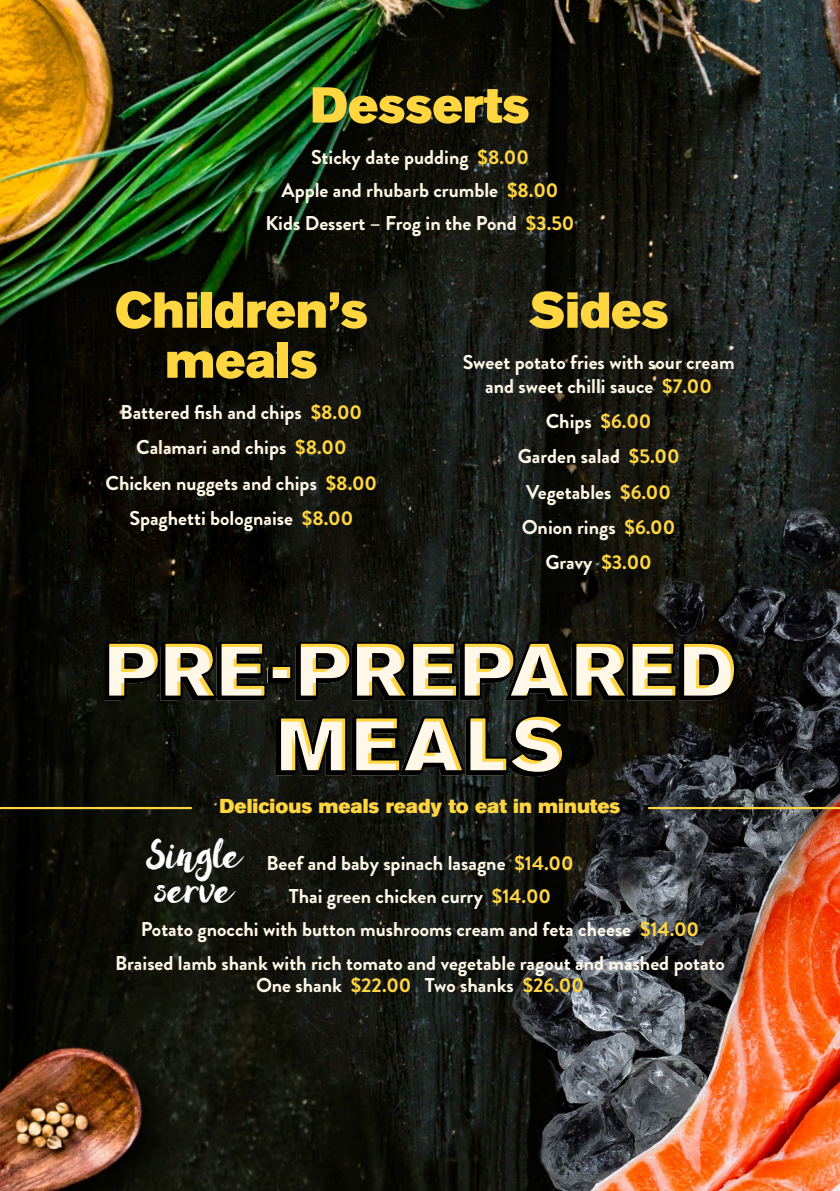
<style>
.page{position:relative;width:840px;height:1191px;background:#fff}
.page>*{position:absolute;margin:0;border:0;box-sizing:border-box;transform-origin:0 0}
.t1{font:50px/50px "Akzidenz Grotesk BE Super";color:#ffd540;text-align:center}
.t2{font:40.8px/34.8px "Amulhed";letter-spacing:.01em;color:#fff}
.t3{font:700 20px/35.4px "Brandon Grotesque";color:#fff8e9;text-align:center}
.t4{font:20px "Akzidenz Grotesk BE Super";color:#ffd540}
.s1{color:#ffd540}
.s2{color:#fff7e7}
</style>
<div class="page">
<img style="left:0;top:0;width:839px;height:1191px">
<hr style="left:647px;top:807px;width:192px;height:2px;background:#ffd540">
<hr style="left:0;top:807px;width:192px;height:2px;background:#ffd540">
<svg style="left:104px;top:640px;width:632px;height:138px;background:#5a5644"></svg>
<h1 class="t1" style="left:310px;top:81px;width:220px">Desserts</h1>
<p class="t3" style="left:265px;top:140px;width:310px;line-height:33.4px">Sticky date pudding <span class="s1">$8.00<br></span>Apple and rhubarb crumble <span class="s1">$8.00<br></span><span class="s2">Kids Dessert – Frog in the Pond</span> <span class="s1">$3.50</span></p>
<h1 class="t1" style="left:115px;top:286px;width:254px">Children’s meals</h1>
<p class="t3" style="left:105px;top:394px;width:273px">Battered fish and chips <span class="s1">$8.00<br></span>Calamari and chips <span class="s1">$8.00<br></span>Chicken nuggets and chips <span class="s1">$8.00<br></span>Spaghetti bolognaise <span class="s1">$8.00</span></p>
<h1 class="t1" style="left:528px;top:286px;width:141px">Sides</h1>
<p class="t3" style="left:462px;top:350px;width:273px;line-height:24px">Sweet potato fries with sour cream and sweet chilli sauce <span class="s1">$7.00</span></p>
<p class="t3" style="left:517px;top:404px;width:163px">Chips <span class="s1">$6.00<br></span>Garden salad <span class="s1">$5.00<br></span>Vegetables <span class="s1">$6.00<br></span>Onion rings <span class="s1">$6.00<br></span>Gravy <span class="s1">$3.00</span></p>
<p class="t4" style="left:219px;top:794px;width:402px">Delicious meals ready to eat in minutes</p>
<h2 class="t2" style="left:146px;top:839px;width:98px">Single serve</h2>
<p class="t3" style="left:115px;top:846px;width:611px;line-height:33.4px">Beef and baby spinach lasagne <span class="s1">$14.00<br></span>Thai green chicken curry <span class="s1">$14.00<br></span>Potato gnocchi with button mushrooms cream and feta cheese <span class="s1">$14.00<br></span>Braised lamb shank with rich tomato and vegetable ragout and mashed potato</p>
<p class="t3" style="left:256px;top:967px;width:329px">One shank <span class="s1">$22.00</span> Two shanks <span class="s1">$26.00</span></p>
</div>
